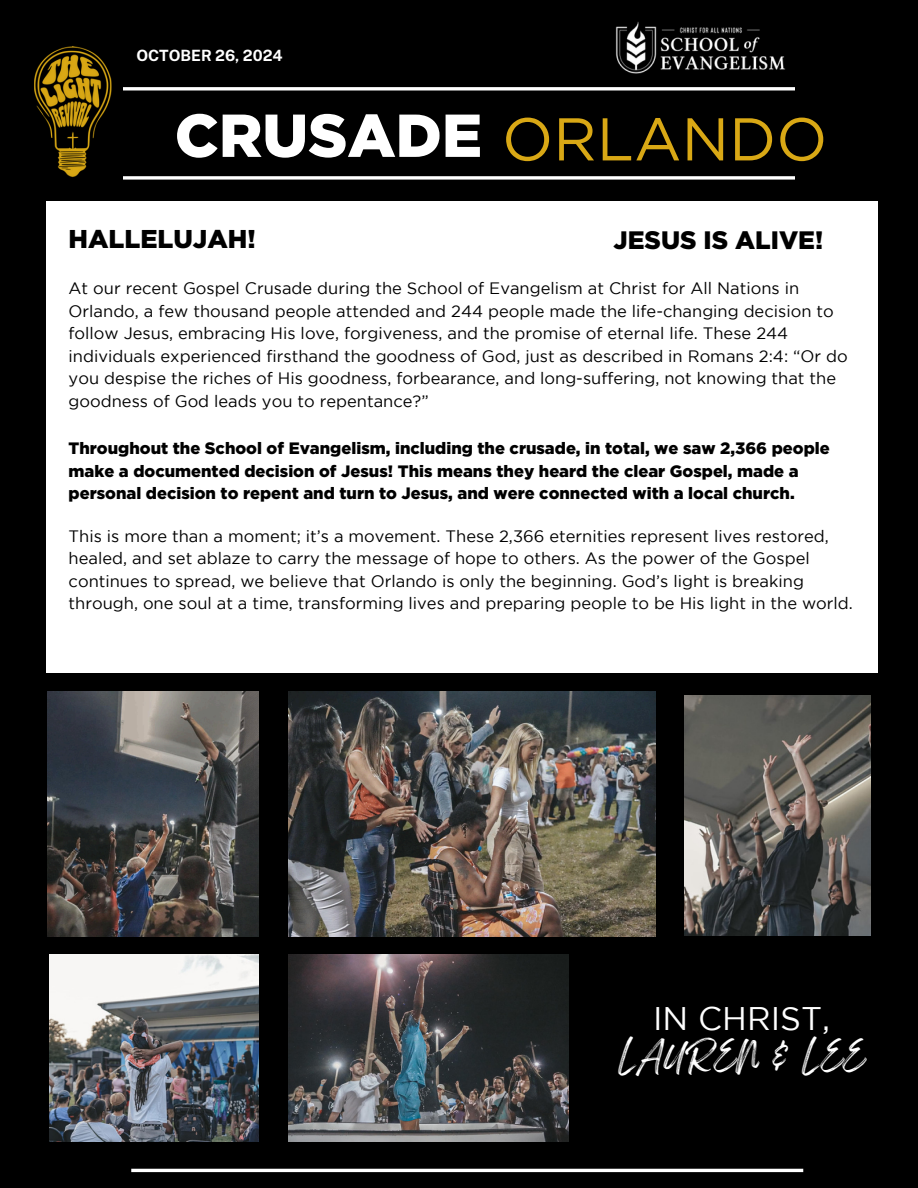
<style>
.page{position:relative;width:918px;height:1188px;background:#000}
.page>*{position:absolute;margin:0;border:0;box-sizing:border-box;transform-origin:0 0}
.t1{font:900 60.45px "Gotham";color:#fff}
.t2{font:60.15px "Gotham";color:#d9a815}
.t3{font:32.7px "Feeling Passionate";color:#fff}
.t4{font:32.7px "Gotham";color:#fff}
.t5{font:900 25.8px "Gotham";color:#000}
.t6{font:900 25.2px "Gotham";color:#000}
.t7{font:16.5px/22.5px "Gotham";color:#000}
.t8{font:900 16.5px/22.5px "Gotham";color:#000}
.t9{font:700 15.45px "Public Sans";color:#fff}
</style>
<div class="page">
<hr style="left:123px;top:87px;width:672px;height:3px;background:#fff">
<svg style="left:136px;top:176px;width:659px;height:4px"></svg>
<div style="left:46px;top:201px;width:832px;height:471px;background:#fff"></div>
<img style="left:47px;top:691px;width:212px;height:245px">
<hr style="left:131px;top:1169px;width:672px;height:3px;background:#fff">
<img style="left:49px;top:955px;width:210px;height:186px">
<img style="left:615px;top:21px;width:170px;height:53px">
<img style="left:289px;top:955px;width:280px;height:186px">
<img style="left:289px;top:691px;width:367px;height:245px">
<img style="left:685px;top:695px;width:185px;height:241px">
<img style="left:34px;top:46px;width:102px;height:134px">
<p class="t9" style="left:136px;top:46px;width:148px">OCTOBER 26, 2024</p>
<h4 class="t1" style="left:175px;top:101px;width:309px">CRUSADE</h4>
<h4 class="t2" style="left:502px;top:117px;width:327px">ORLANDO</h4>
<p class="t5" style="left:69px;top:224px;width:189px">HALLELUJAH!</p>
<h6 class="t7" style="left:69px;top:278px;width:781px">At our recent Gospel Crusade during the School of Evangelism at Christ for All Nations in Orlando, a few thousand people attended and 244 people made the life-changing decision to follow Jesus, embracing His love, forgiveness, and the promise of eternal life. These 244 individuals experienced firsthand the goodness of God, just as described in Romans 2:4: “Or do you despise the riches of His goodness, forbearance, and long-suffering, not knowing that the goodness of God leads you to repentance?”</h6>
<p class="t8" style="left:69px;top:437px;width:763px">Throughout the School of Evangelism, including the crusade, in total, we saw 2,366 people make a documented decision of Jesus! This means they heard the clear Gospel, made a personal decision to repent and turn to Jesus, and were connected with a local church.</p>
<p class="t7" style="left:69px;top:526px;width:786px">This is more than a moment; it’s a movement. These 2,366 eternities represent lives restored, healed, and set ablaze to carry the message of hope to others. As the power of the Gospel continues to spread, we believe that Orlando is only the beginning. God’s light is breaking through, one soul at a time, transforming lives and preparing people to be His light in the world.</p>
<h3 class="t6" style="left:614px;top:225px;width:211px">JESUS IS ALIVE!</h3>
<h3 class="t4" style="left:653px;top:1006px;width:179px">IN CHRIST,</h3>
<p class="t3" style="left:619px;top:1030px;width:248px">LAUREN &amp; LEE</p>
</div>
